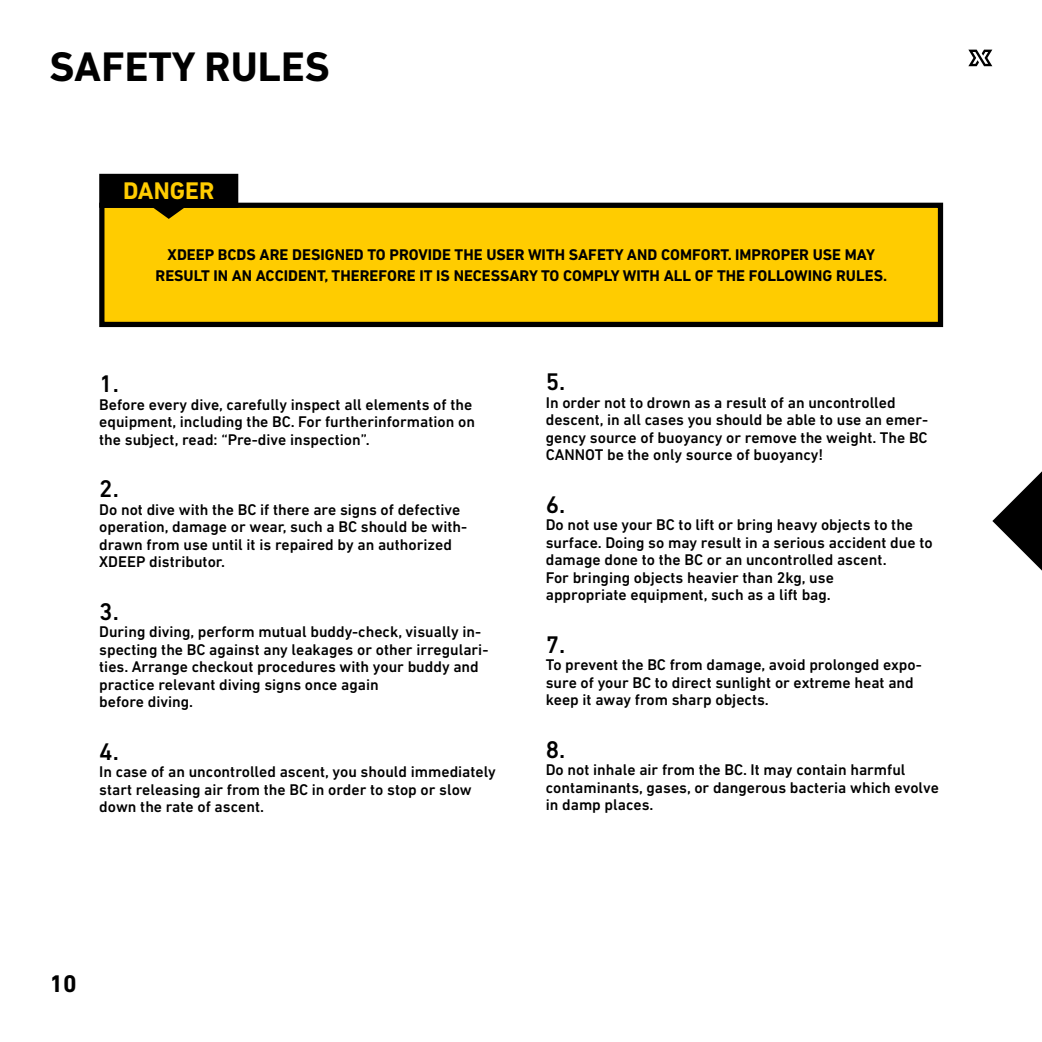
<style>
.page{position:relative;width:1042px;height:1042px;background:#fff}
.page>*{position:absolute;margin:0;border:0;box-sizing:border-box;transform-origin:0 0}
.t1{font:700 42px "DIN Next LT Pro";color:#000}
.t2{font:500 24.5px "DIN Next LT Pro";color:#000}
.t3{font:700 24.5px "DIN Next LT Pro";color:#fc0}
.t4{font:700 24.5px "DIN Next LT Pro";color:#000}
.t5{font:500 15.75px/17.5px "DIN Next LT Pro";color:#000}
.t6{font:700 15.75px/21px "DIN Next LT Pro";color:#000;text-align:center}
</style>
<div class="page">
<svg style="left:992px;top:471px;width:50px;height:99px"></svg>
<div style="left:102px;top:205px;width:838px;height:120px;background:#fc0"></div>
<div style="left:99px;top:203px;width:844px;height:124px;border:5px solid #000"></div>
<svg style="left:99px;top:174px;width:139px;height:45px"></svg>
<svg style="left:968px;top:50px;width:24px;height:16px"></svg>
<h1 class="t1" style="left:50px;top:42px;width:282px">SAFETY RULES</h1>
<h2 class="t3" style="left:123px;top:176px;width:93px">DANGER</h2>
<p class="t6" style="left:155px;top:244px;width:733px">XDEEP BCDS ARE DESIGNED TO PROVIDE THE USER WITH SAFETY AND COMFORT. IMPROPER USE MAY<br>RESULT IN AN ACCIDENT, THEREFORE IT IS NECESSARY TO COMPLY WITH ALL OF THE FOLLOWING RULES.</p>
<h2 class="t2" style="left:99px;top:370px;width:21px">1.</h2>
<p class="t5" style="left:99px;top:395px;width:377px">Before every dive, carefully inspect all elements of the equipment, including the BC. For furtherinformation on the subject, read: “Pre-dive inspection”.</p>
<h2 class="t2" style="left:99px;top:475px;width:21px">2.</h2>
<p class="t5" style="left:99px;top:500px;width:369px">Do not dive with the BC if there are signs of defective operation, damage or wear, such a BC should be with&shy;drawn from use until it is repaired by an authorized XDEEP distributor.</p>
<h2 class="t2" style="left:99px;top:597px;width:21px">3.</h2>
<p class="t5" style="left:99px;top:623px;width:391px">During diving, perform mutual buddy-check, visually in&shy;specting the BC against any leakages or other irregulari&shy;ties. Arrange checkout procedures with your buddy and practice relevant diving signs once again<br>before diving.</p>
<h2 class="t2" style="left:99px;top:737px;width:21px">4.</h2>
<p class="t5" style="left:99px;top:763px;width:398px">In case of an uncontrolled ascent, you should immediately start releasing air from the BC in order to stop or slow down the rate of ascent.</p>
<h2 class="t2" style="left:546px;top:367px;width:21px">5.</h2>
<p class="t5" style="left:546px;top:393px;width:384px">In order not to drown as a result of an uncontrolled descent, in all cases you should be able to use an emer&shy;gency source of buoyancy or remove the weight. The BC CANNOT be the only source of buoyancy!</p>
<h2 class="t2" style="left:546px;top:490px;width:21px">6.</h2>
<p class="t5" style="left:546px;top:516px;width:388px">Do not use your BC to lift or bring heavy objects to the surface. Doing so may result in a serious accident due to damage done to the BC or an uncontrolled ascent.<br>For bringing objects heavier than 2kg, use<br>appropriate equipment, such as a lift bag.</p>
<h2 class="t2" style="left:546px;top:630px;width:21px">7.</h2>
<p class="t5" style="left:546px;top:656px;width:377px">To prevent the BC from damage, avoid prolonged expo&shy;sure of your BC to direct sunlight or extreme heat and keep it away from sharp objects.</p>
<h2 class="t2" style="left:546px;top:735px;width:21px">8.</h2>
<p class="t5" style="left:546px;top:761px;width:395px">Do not inhale air from the BC. It may contain harmful contaminants, gases, or dangerous bacteria which evolve in damp places.</p>
<h2 class="t4" style="left:50px;top:969px;width:29px">10</h2>
</div>
